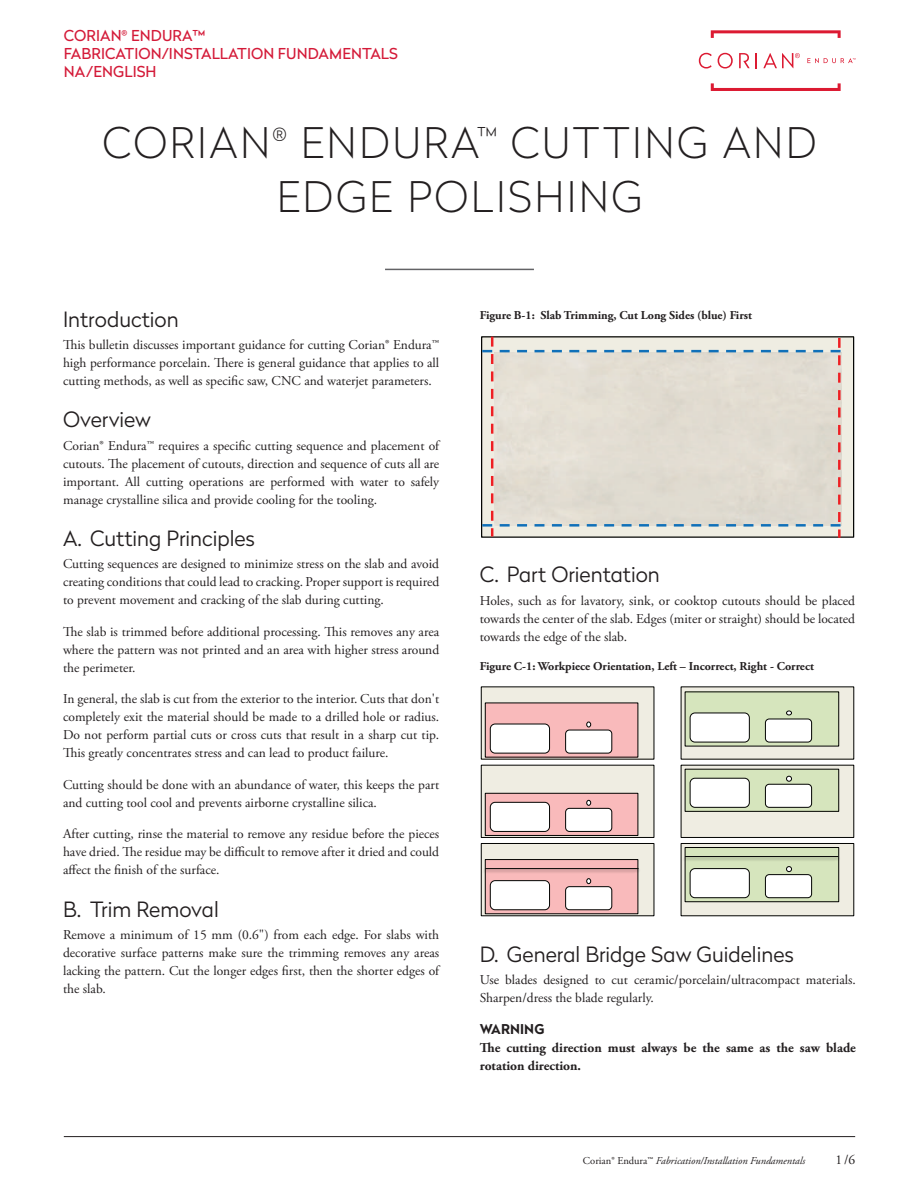
<style>
.page{position:relative;width:919px;height:1187px;background:#fff}
.page>*{position:absolute;margin:0;border:0;box-sizing:border-box;transform-origin:0 0}
.t1{font:100 42px/54px "Radikal";letter-spacing:.055em;color:#231f20;text-align:center}
.t2{font:300 21px "Radikal";color:#231f20}
.t3{font:15px/18px "Radikal";letter-spacing:.005em;color:#d41a38}
.t4{font:13.5px/18px "Adobe Garamond Pro";color:#231f20;text-align:justify}
.t5{font:700 13.5px/18px "Adobe Garamond Pro";color:#231f20}
.t6{font:700 13.5px "Radikal";letter-spacing:.005em;color:#231f20}
.t7{font:700 12px "Adobe Garamond Pro";color:#231f20}
.t8{font:italic 10.5px "Adobe Garamond Pro";color:#231f20}
.s1{font-style:normal}
</style>
<div class="page">
<svg style="left:481px;top:337px;width:372px;height:200px;background:#dbd4ca"></svg>
<svg style="left:482px;top:336px;width:358px;height:201px;background:#dfdad0"></svg>
<svg style="left:481px;top:686px;width:173px;height:73px;background:#d1cfc5"></svg>
<div style="left:485px;top:703px;width:153px;height:54px;background:#f9babb"></div>
<div style="left:490px;top:724px;width:59px;height:29px;background:#fff;border-radius:5px"></div>
<div style="left:489px;top:723px;width:61px;height:30px;border:1px solid #040503;border-radius:5px"></div>
<div style="left:565px;top:730px;width:46px;height:23px;background:#fff;border-radius:4px"></div>
<div style="left:565px;top:729px;width:47px;height:24px;border:1px solid #040503;border-radius:4px"></div>
<svg style="left:586px;top:721px;width:5px;height:6px"></svg>
<div style="left:481px;top:843px;width:173px;height:72px;background:#efede2"></div>
<div style="left:480px;top:842px;width:174px;height:74px;border:1px solid #040503"></div>
<div style="left:485px;top:859px;width:153px;height:54px;background:#f9babb"></div>
<div style="left:484px;top:859px;width:154px;height:55px;border:1px solid #040503"></div>
<div style="left:490px;top:880px;width:59px;height:29px;background:#fff;border-radius:5px"></div>
<div style="left:489px;top:880px;width:61px;height:30px;border:1px solid #040503;border-radius:5px"></div>
<div style="left:565px;top:886px;width:46px;height:23px;background:#fff;border-radius:4px"></div>
<div style="left:565px;top:886px;width:47px;height:24px;border:1px solid #040503;border-radius:4px"></div>
<svg style="left:586px;top:878px;width:5px;height:6px"></svg>
<img style="left:481px;top:866px;width:158px;height:8px">
<hr style="left:485px;top:868px;width:153px;height:1px;background:#040503">
<div style="left:481px;top:765px;width:173px;height:72px;background:#efede2"></div>
<div style="left:480px;top:764px;width:174px;height:73px;border:1px solid #040503"></div>
<div style="left:485px;top:793px;width:153px;height:42px;background:#f9babb"></div>
<div style="left:484px;top:792px;width:154px;height:43px;border:1px solid #040503"></div>
<div style="left:490px;top:802px;width:59px;height:29px;background:#fff;border-radius:5px"></div>
<div style="left:489px;top:801px;width:61px;height:30px;border:1px solid #040503;border-radius:5px"></div>
<div style="left:565px;top:808px;width:46px;height:23px;background:#fff;border-radius:4px"></div>
<div style="left:565px;top:807px;width:47px;height:24px;border:1px solid #040503;border-radius:4px"></div>
<svg style="left:586px;top:799px;width:5px;height:6px"></svg>
<div style="left:681px;top:686px;width:172px;height:73px;background:#efede2"></div>
<div style="left:685px;top:691px;width:153px;height:55px;background:#d6e5bd"></div>
<div style="left:690px;top:713px;width:59px;height:29px;background:#fff;border-radius:5px"></div>
<div style="left:689px;top:712px;width:60px;height:30px;border:1px solid #040503;border-radius:5px"></div>
<div style="left:765px;top:719px;width:46px;height:23px;background:#fff;border-radius:4px"></div>
<div style="left:764px;top:718px;width:48px;height:24px;border:1px solid #040503;border-radius:4px"></div>
<svg style="left:786px;top:710px;width:6px;height:5px"></svg>
<div style="left:681px;top:843px;width:172px;height:72px;background:#efede2"></div>
<div style="left:680px;top:842px;width:174px;height:74px;border:1px solid #040503"></div>
<svg style="left:685px;top:847px;width:153px;height:54px;background:#d0dfb8"></svg>
<div style="left:684px;top:847px;width:155px;height:55px;border:1px solid #040503"></div>
<div style="left:690px;top:868px;width:59px;height:29px;background:#fff;border-radius:5px"></div>
<div style="left:689px;top:868px;width:60px;height:30px;border:1px solid #040503;border-radius:5px"></div>
<div style="left:765px;top:874px;width:46px;height:23px;background:#fff;border-radius:4px"></div>
<div style="left:764px;top:874px;width:48px;height:24px;border:1px solid #040503;border-radius:4px"></div>
<svg style="left:786px;top:866px;width:6px;height:6px"></svg>
<hr style="left:685px;top:856px;width:153px;height:1px;background:#040503">
<div style="left:681px;top:765px;width:172px;height:72px;background:#efede2"></div>
<div style="left:685px;top:769px;width:153px;height:42px;background:#d6e5bd"></div>
<div style="left:690px;top:778px;width:59px;height:29px;background:#fff;border-radius:5px"></div>
<div style="left:689px;top:777px;width:60px;height:30px;border:1px solid #040503;border-radius:5px"></div>
<div style="left:765px;top:784px;width:46px;height:23px;background:#fff;border-radius:4px"></div>
<div style="left:764px;top:783px;width:48px;height:24px;border:1px solid #040503;border-radius:4px"></div>
<svg style="left:786px;top:775px;width:6px;height:6px"></svg>
<hr style="left:64px;top:1136px;width:791px;height:1px;background:#231f20">
<svg style="left:710px;top:83px;width:130px;height:8px"></svg>
<svg style="left:710px;top:30px;width:130px;height:8px"></svg>
<svg style="left:698px;top:53px;width:13px;height:15px"></svg>
<svg style="left:755px;top:53px;width:2px;height:15px"></svg>
<svg style="left:717px;top:53px;width:15px;height:15px"></svg>
<svg style="left:739px;top:53px;width:10px;height:15px"></svg>
<svg style="left:763px;top:53px;width:36px;height:15px"></svg>
<svg style="left:807px;top:58px;width:48px;height:5px"></svg>
<hr style="left:385px;top:268px;width:149px;height:2px;background:#636366">
<p class="t3" style="left:64px;top:26px;width:335px">CORIAN<sup>®</sup> ENDURA™<br>FABRICATION/INSTALLATION FUNDAMENTALS<br>NA/ENGLISH</p>
<h1 class="t1" style="left:103px;top:114px;width:715px">CORIAN<sup>®</sup> ENDURA<sup>™</sup> CUTTING AND<br>EDGE POLISHING</h1>
<h2 class="t2" style="left:63px;top:304px;width:117px">Introduction</h2>
<p class="t4" style="left:63px;top:336px;width:378px">This bulletin discusses important guidance for cutting Corian® Endura™ high performance porcelain. There is general guidance that applies to all cutting methods, as well as specific saw, CNC and waterjet parameters.</p>
<h2 class="t2" style="left:63px;top:405px;width:90px">Overview</h2>
<p class="t4" style="left:63px;top:437px;width:378px">Corian® Endura™ requires a specific cutting sequence and placement of cutouts. The placement of cutouts, direction and sequence of cuts all are important. All cutting operations are performed with water to safely manage crystalline silica and provide cooling for the tooling.</p>
<h2 class="t2" style="left:63px;top:523px;width:193px">A. Cutting Principles</h2>
<p class="t4" style="left:63px;top:555px;width:378px">Cutting sequences are designed to minimize stress on the slab and avoid creating conditions that could lead to cracking. Proper support is required to prevent movement and cracking of the slab during cutting.</p>
<p class="t4" style="left:63px;top:623px;width:378px">The slab is trimmed before additional processing. This removes any area where the pattern was not printed and an area with higher stress around the perimeter.</p>
<p class="t4" style="left:63px;top:690px;width:377px">In general, the slab is cut from the exterior to the interior. Cuts that don't completely exit the material should be made to a drilled hole or radius.<br>Do not perform partial cuts or cross cuts that result in a sharp cut tip.<br>This greatly concentrates stress and can lead to product failure.</p>
<p class="t4" style="left:63px;top:776px;width:378px">Cutting should be done with an abundance of water, this keeps the part and cutting tool cool and prevents airborne crystalline silica.</p>
<p class="t4" style="left:63px;top:825px;width:378px">After cutting, rinse the material to remove any residue before the pieces have dried. The residue may be difficult to remove after it dried and could affect the finish of the surface.</p>
<h2 class="t2" style="left:63px;top:894px;width:157px">B. Trim Removal</h2>
<p class="t4" style="left:63px;top:926px;width:377px">Remove a minimum of 15 mm (0.6") from each edge. For slabs with decorative surface patterns make sure the trimming removes any areas lacking the pattern. Cut the longer edges first, then the shorter edges of the slab.</p>
<p class="t7" style="left:479px;top:308px;width:274px">Figure B-1: Slab Trimming, Cut Long Sides (blue) First</p>
<h2 class="t2" style="left:479px;top:560px;width:181px">C. Part Orientation</h2>
<p class="t4" style="left:479px;top:592px;width:377px">Holes, such as for lavatory, sink, or cooktop cutouts should be placed towards the center of the slab. Edges (miter or straight) should be located towards the edge of the slab.</p>
<p class="t7" style="left:479px;top:658px;width:335px">Figure C-1: Workpiece Orientation, Left – Incorrect, Right - Correct</p>
<h2 class="t2" style="left:479px;top:939px;width:316px">D. General Bridge Saw Guidelines</h2>
<p class="t4" style="left:479px;top:971px;width:377px">Use blades designed to cut ceramic/porcelain/ultracompact materials.<br>Sharpen/dress the blade regularly.</p>
<p class="t6" style="left:480px;top:1018px;width:66px">WARNING</p>
<p class="t5" style="left:479px;top:1038px;width:377px">The cutting direction must always be the same as the saw blade rotation direction.</p>
<p class="t8" style="left:583px;top:1154px;width:224px"><span class="s1">Corian® Endura™</span> Fabrication/Installation Fundamentals</p>
<p class="t4" style="left:835px;top:1151px;width:21px">1/6</p>
</div>
